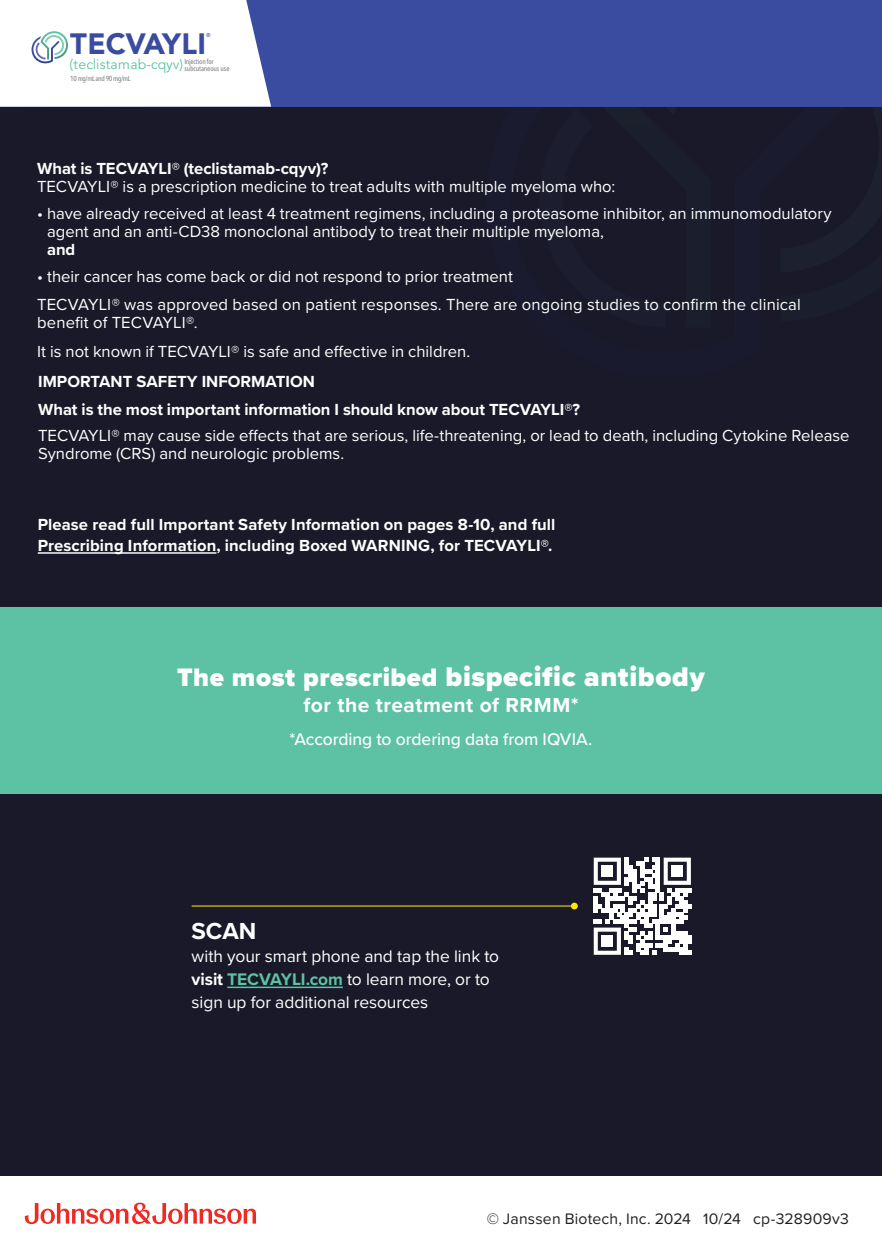
<style>
.page{position:relative;width:882px;height:1260px;background:#fff}
.page>*{position:absolute;margin:0;border:0;box-sizing:border-box;transform-origin:0 0}
.t1{font:900 29.22px "Avenir";letter-spacing:-.01em;color:#394ca0}
.t2{font:900 28px "Proxima Nova";letter-spacing:.025em;color:#fff}
.t3{font:700 24.15px "Proxima Nova";color:#fff}
.t4{font:700 21px "Proxima Nova";letter-spacing:.025em;color:#fff}
.t5{font:500 17.5px "Proxima Nova";letter-spacing:-.005em;color:#fff}
.t6{font:17.32px/22.8px "Proxima Nova";letter-spacing:-.005em;color:#fff}
.t7{font:16.62px/18.4px "Proxima Nova";color:#fff}
.t8{font:700 16.62px/21px "Proxima Nova";letter-spacing:.005em;color:#fff}
.t9{font:15.75px "Proxima Nova";letter-spacing:.01em;color:#231f20}
.t10{font:14px "Avenir";letter-spacing:.01em;color:#5cc2a3}
.t11{font:500 7.17px "Avenir Next Condensed";letter-spacing:-.04em;color:#808285}
.t12{font:500 7.17px "Avenir Next Condensed";letter-spacing:-.015em;color:#808285}
.t13{font:500 5.6px "Avenir";color:#394ca0}
.s1{font-weight:700}
.s2{font-size:26.25px}
.s3{font-weight:700;color:#5cc2a3}
</style>
<div class="page">
<div style="left:0;top:2px;width:882px;height:1258px;background:#191929"></div>
<div style="left:0;top:0;width:882px;height:107px;background:#394ca0"></div>
<svg style="left:0;top:0;width:271px;height:107px;background:#f3f4f9"></svg>
<div style="left:0;top:608px;width:882px;height:186px;background:#5cc2a3"></div>
<div style="left:0;top:1176px;width:882px;height:84px;background:#fff"></div>
<svg style="left:25px;top:1203px;width:231px;height:21px"></svg>
<svg style="left:594px;top:858px;width:97px;height:97px"></svg>
<div style="left:602px;top:865px;width:11px;height:12px;background:#fff"></div>
<div style="left:671px;top:865px;width:12px;height:12px;background:#fff"></div>
<div style="left:602px;top:935px;width:11px;height:12px;background:#fff"></div>
<hr style="left:227px;top:987px;width:116px;height:1px;background:#5cc2a3">
<hr style="left:192px;top:906px;width:380px;height:1px;background:#fbe607">
<div style="left:571px;top:903px;width:7px;height:6px;background:#fbe607;border-radius:50%"></div>
<hr style="left:38px;top:552px;width:178px;height:2px;background:#fff">
<p class="t1" style="left:70px;top:18px;width:138px">TECVAYLI</p>
<p class="t13" style="left:206px;top:30px;width:6px">®</p>
<p class="t10" style="left:70px;top:56px;width:145px">(teclistamab-cqyv) <sup>Injection</sup> <sup>for</sup></p>
<p class="t12" style="left:184px;top:64px;width:47px">subcutaneous use</p>
<p class="t11" style="left:70px;top:74px;width:62px">10 mg/mL and 90 mg/mL</p>
<p class="t7" style="left:37px;top:158px;width:580px"><span class="s1">What is TECVAYLI® (teclistamab-cqyv)?<br></span>TECVAYLI® is a prescription medicine to treat adults with multiple myeloma who:</p>
<p class="t7" style="left:47px;top:203px;width:786px;text-indent:-10px">• have already received at least 4 treatment regimens, including a proteasome inhibitor, an immunomodulatory agent and an anti-CD38 monoclonal antibody to treat their multiple myeloma,<br><span class="s1">and</span></p>
<p class="t7" style="left:37px;top:266px;width:477px">• their cancer has come back or did not respond to prior treatment</p>
<p class="t7" style="left:37px;top:295px;width:765px">TECVAYLI® was approved based on patient responses. There are ongoing studies to confirm the clinical benefit of TECVAYLI®.</p>
<p class="t7" style="left:37px;top:341px;width:435px">It is not known if TECVAYLI® is safe and effective in children.</p>
<p class="t8" style="left:38px;top:370px;width:278px">IMPORTANT SAFETY INFORMATION</p>
<p class="t8" style="left:38px;top:398px;width:543px">What is the most important information I should know about TECVAYLI®?</p>
<p class="t7" style="left:38px;top:426px;width:813px">TECVAYLI® may cause side effects that are serious, life-threatening, or lead to death, including Cytokine Release<br>Syndrome (CRS) and neurologic problems.</p>
<p class="t8" style="left:38px;top:513px;width:519px">Please read full Important Safety Information on pages 8-10, and full<br>Prescribing Information, including Boxed WARNING, for TECVAYLI®.</p>
<p class="t2" style="left:177px;top:656px;width:529px"><span class="s2">The most prescribed</span> bispecific antibody</p>
<p class="t4" style="left:304px;top:689px;width:276px">for the treatment of RRMM*</p>
<p class="t5" style="left:290px;top:726px;width:304px">*According to ordering data from IQVIA.</p>
<p class="t3" style="left:192px;top:913px;width:66px">SCAN</p>
<p class="t6" style="left:192px;top:944px;width:309px">with your smart phone and tap the link to <span class="s1">visit</span> <span class="s3">TECVAYLI.com</span> to learn more, or to sign up for additional resources</p>
<p class="t9" style="left:487px;top:1207px;width:364px">© Janssen Biotech, Inc. 2024 10/24 cp-328909v3</p>
</div>
